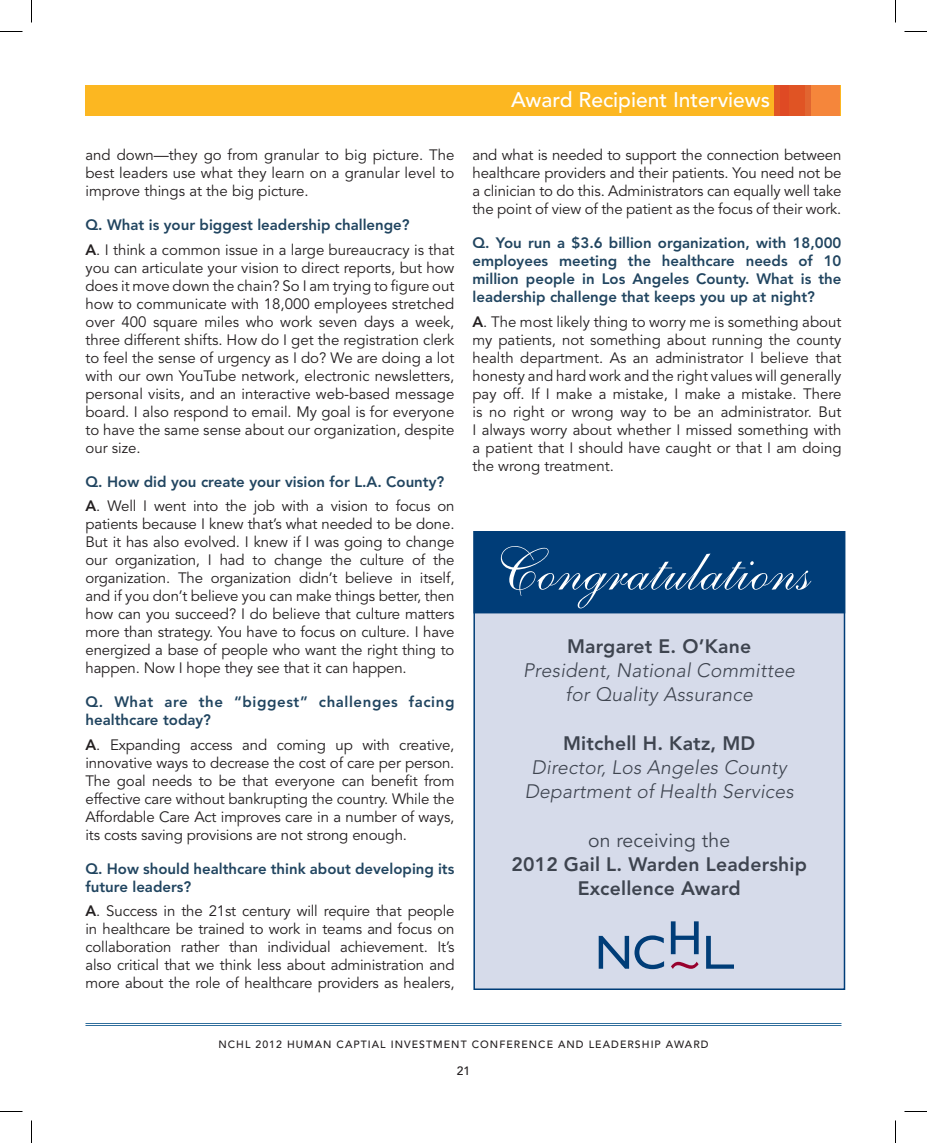
<style>
.page{position:relative;width:927px;height:1143px;background:#fff}
.page>*{position:absolute;margin:0;border:0;box-sizing:border-box;transform-origin:0 0}
.t1{font:60px "Shelley Allegro Script";color:#fff}
.t2{font:500 21px "Avenir";color:#fff}
.t3{font:italic 300 19.35px/24px "Avenir";letter-spacing:.01em;color:#3e444f;text-align:center}
.t4{font:800 19.35px/24px "Avenir";letter-spacing:.01em;color:#3e444f;text-align:center}
.t5{font:19.35px "Avenir";letter-spacing:.01em;color:#3e444f}
.t6{font:15px/18px "Avenir";letter-spacing:-.01em;color:#231f20;text-align:justify}
.t7{font:800 15px/18px "Avenir";color:#214560}
.t8{font:800 15px/18px "Avenir";letter-spacing:.04em;color:#214560}
.t9{font:500 12px "Avenir";color:#231f20}
.t10{font:500 10.5px "Avenir";letter-spacing:.1em;color:#231f20}
.s1{font-weight:800;color:#214560}
.s2{font-weight:800}
.s3{color:#231f20}
.s4{font-weight:400;color:#231f20}
</style>
<div class="page">
<hr style="left:86px;top:1023px;width:756px;height:1px;background:#316f9d">
<hr style="left:86px;top:1025px;width:756px;height:1px;background:#316f9d">
<div style="left:86px;top:86px;width:756px;height:30px;background:#fcb721"></div>
<svg style="left:811px;top:86px;width:29px;height:30px"></svg>
<div style="left:774px;top:86px;width:6px;height:30px;background:#e05624"></div>
<div style="left:804px;top:86px;width:7px;height:30px;background:#e16530"></div>
<div style="left:788px;top:86px;width:16px;height:30px;background:#e05424"></div>
<div style="left:780px;top:86px;width:8px;height:30px;background:#df4a24"></div>
<div style="left:473px;top:531px;width:372px;height:459px;background:#d6dbea;border:2px solid #003d78"></div>
<svg style="left:599px;top:936px;width:30px;height:33px"></svg>
<svg style="left:635px;top:935px;width:29px;height:34px"></svg>
<svg style="left:671px;top:921px;width:28px;height:33px"></svg>
<svg style="left:706px;top:936px;width:28px;height:33px"></svg>
<svg style="left:671px;top:962px;width:28px;height:7px"></svg>
<div style="left:473px;top:531px;width:372px;height:82px;background:#003d78"></div>
<svg style="left:0;top:31px;width:22px;height:1px"></svg>
<svg style="left:904px;top:31px;width:23px;height:1px"></svg>
<svg style="left:0;top:1111px;width:22px;height:1px"></svg>
<svg style="left:904px;top:1111px;width:23px;height:1px"></svg>
<svg style="left:31px;top:0;width:1px;height:22px"></svg>
<svg style="left:31px;top:1120px;width:1px;height:23px"></svg>
<svg style="left:895px;top:0;width:1px;height:22px"></svg>
<svg style="left:895px;top:1120px;width:1px;height:23px"></svg>
<p class="t6" style="left:86px;top:147px;width:371px">and down—they go from granular to big picture. The best leaders use what they learn on a granular level to improve things at the big picture.</p>
<p class="t6" style="left:86px;top:213px;width:370px;line-height:24.8px"><span class="s1">Q. What is your biggest leadership challenge?<br></span><span class="s2">A</span>. I think a common issue in a large bureaucracy is that</p>
<p class="t6" style="left:86px;top:259px;width:371px">you can articulate your vision to direct reports, but how does it move down the chain? So I am trying to figure out how to communicate with 18,000 employees stretched over 400 square miles who work seven days a week, three different shifts. How do I get the registration clerk to feel the sense of urgency as I do? We are doing a lot with our own YouTube network, electronic newsletters, personal visits, and an interactive web-based message board. I also respond to email. My goal is for everyone to have the same sense about our organization, despite our size.</p>
<p class="t7" style="left:86px;top:469px;width:370px;line-height:24.8px">Q. How did you create your vision for L.A. County?<br><span class="s3">A</span><span class="s4">. Well I went into the job with a vision to focus on</span></p>
<p class="t6" style="left:86px;top:516px;width:371px">patients because I knew that’s what needed to be done.<br>But it has also evolved. I knew if I was going to change our organization, I had to change the culture of the organization. The organization didn’t believe in itself, and if you don’t believe you can make things better, then how can you succeed? I do believe that culture matters more than strategy. You have to focus on culture. I have energized a base of people who want the right thing to happen. Now I hope they see that it can happen.</p>
<p class="t8" style="left:86px;top:693px;width:370px">Q. What are the “biggest” challenges facing healthcare today?</p>
<p class="t6" style="left:86px;top:736px;width:370px"><span class="s2">A</span>. Expanding access and coming up with creative, innovative ways to decrease the cost of care per person.<br>The goal needs to be that everyone can benefit from effective care without bankrupting the country. While the Affordable Care Act improves care in a number of ways, its costs saving provisions are not strong enough.</p>
<p class="t7" style="left:86px;top:859px;width:370px">Q. How should healthcare think about developing its future leaders?</p>
<p class="t6" style="left:86px;top:903px;width:371px"><span class="s2">A</span>. Success in the 21st century will require that people in healthcare be trained to work in teams and focus on collaboration rather than individual achievement. It’s also critical that we think less about administration and more about the role of healthcare providers as healers,</p>
<h2 class="t2" style="left:511px;top:88px;width:261px">AWARD RECIPIENT INTERVIEWS</h2>
<p class="t6" style="left:472px;top:147px;width:371px">and what is needed to support the connection between healthcare providers and their patients. You need not be a clinician to do this. Administrators can equally well take the point of view of the patient as the focus of their work.</p>
<p class="t7" style="left:472px;top:234px;width:371px;text-align:justify">Q. You run a $3.6 billion organization, with 18,000 employees meeting the healthcare needs of 10 million people in Los Angeles County. What is the leadership challenge that keeps you up at night?</p>
<p class="t6" style="left:472px;top:313px;width:371px"><span class="s2">A</span>. The most likely thing to worry me is something about my patients, not something about running the county health department. As an administrator I believe that honesty and hard work and the right values will generally pay off. If I make a mistake, I make a mistake. There is no right or wrong way to be an administrator. But I always worry about whether I missed something with a patient that I should have caught or that I am doing the wrong treatment.</p>
<h1 class="t1" style="left:488px;top:535px;width:315px">Congratulations</h1>
<p class="t4" style="left:567px;top:634px;width:186px">Margaret E. O’Kane</p>
<p class="t3" style="left:523px;top:658px;width:273px">President, National Committee for Quality Assurance</p>
<p class="t4" style="left:563px;top:731px;width:191px">Mitchell H. Katz, MD</p>
<p class="t3" style="left:525px;top:755px;width:270px">Director, Los Angeles County<br>Department of Health Services</p>
<p class="t5" style="left:588px;top:829px;width:144px">on receiving the</p>
<p class="t4" style="left:511px;top:852px;width:297px">2012 Gail L. Warden Leadership<br>Excellence Award</p>
<p class="t10" style="left:218px;top:1039px;width:492px">NCHL 2012 H UMAN CAPTIAL INVESTMENT CON FERENCE AN D LEADERSH IP AWARD</p>
<p class="t9" style="left:457px;top:1064px;width:15px">21</p>
</div>
